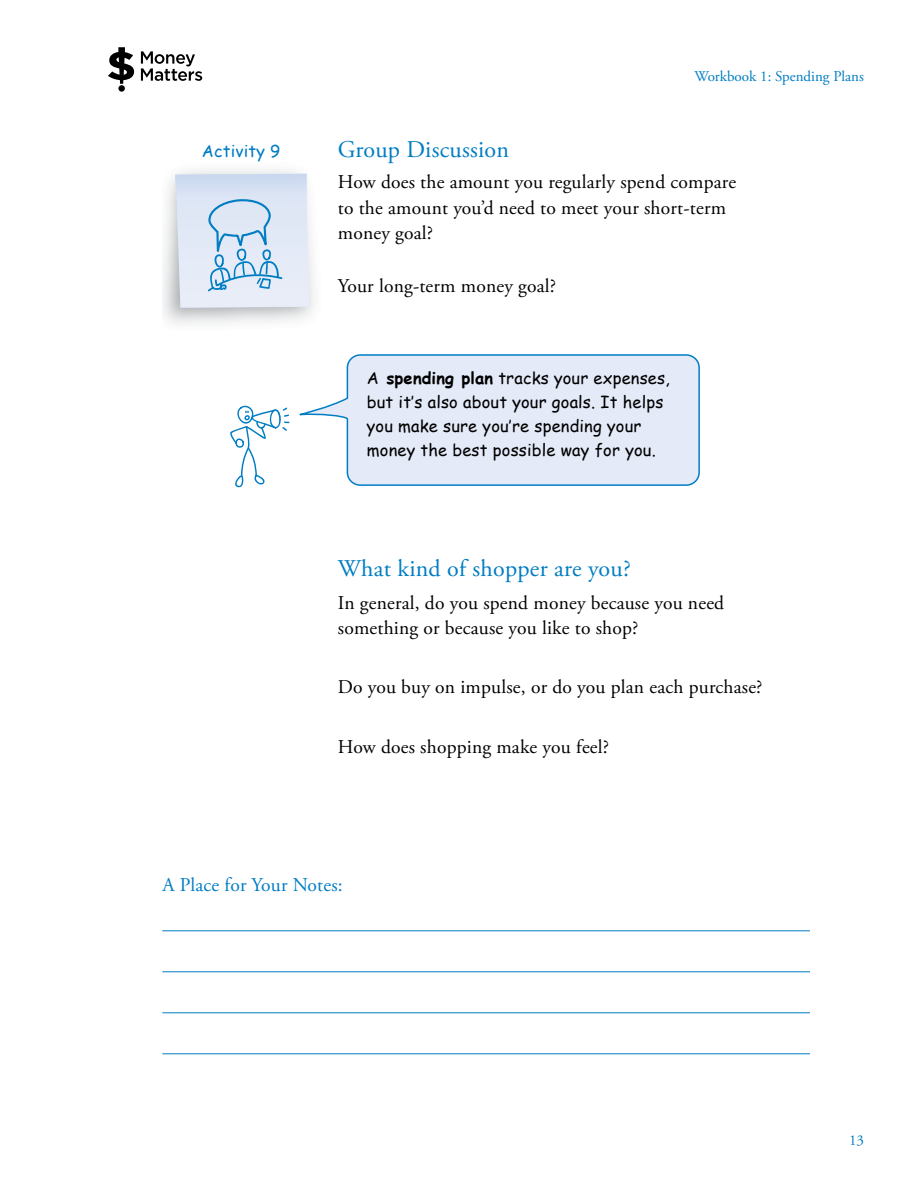
<style>
.page{position:relative;width:918px;height:1188px;background:#fff}
.page>*{position:absolute;margin:0;border:0;box-sizing:border-box;transform-origin:0 0}
.t1{font:24px "Adobe Garamond Pro";letter-spacing:.01em;color:#007dc3}
.t2{font:19.5px/25.5px "Adobe Garamond Pro";letter-spacing:.01em;color:#000}
.t3{font:19.5px "Adobe Garamond Pro";letter-spacing:.01em;color:#007dc3}
.t4{font:16.5px/24px "Comic Sans MS";letter-spacing:.01em;color:#000}
.t5{font:16.5px "Comic Sans MS";letter-spacing:.01em;color:#007dc3}
.t6{font:15px "Adobe Garamond Pro";color:#007dc3}
.s1{font-weight:700}
</style>
<div class="page">
<svg style="left:141px;top:51px;width:61px;height:30px"></svg>
<svg style="left:108px;top:47px;width:26px;height:37px"></svg>
<div style="left:118px;top:85px;width:7px;height:7px;background:#000;border-radius:50%"></div>
<svg style="left:299px;top:354px;width:401px;height:132px;background:#e0e9f6"></svg>
<svg style="left:230px;top:406px;width:59px;height:81px"></svg>
<svg style="left:175px;top:174px;width:135px;height:134px;background:#d1e0f1"></svg>
<hr style="left:162px;top:930px;width:648px;height:1px;background:#007dc3">
<hr style="left:162px;top:971px;width:648px;height:1px;background:#007dc3">
<hr style="left:162px;top:1012px;width:648px;height:1px;background:#007dc3">
<hr style="left:162px;top:1053px;width:648px;height:1px;background:#007dc3">
<p class="t5" style="left:202px;top:139px;width:80px">Activity 9</p>
<p class="t1" style="left:338px;top:135px;width:173px">Group Discussion</p>
<p class="t6" style="left:694px;top:67px;width:171px">Workbook 1: Spending Plans</p>
<p class="t2" style="left:338px;top:170px;width:400px">How does the amount you regularly spend compare to the amount you’d need to meet your short-term money goal?</p>
<p class="t2" style="left:338px;top:274px;width:220px">Your long-term money goal?</p>
<p class="t4" style="left:367px;top:366px;width:304px">A <span class="s1">spending plan</span> tracks your expenses, but it’s also about your goals. It helps you make sure you’re spending your money the best possible way for you.</p>
<p class="t1" style="left:338px;top:554px;width:294px">What kind of shopper are you?</p>
<p class="t2" style="left:338px;top:591px;width:388px">In general, do you spend money because you need something or because you like to shop?</p>
<p class="t2" style="left:338px;top:675px;width:426px">Do you buy on impulse, or do you plan each purchase?</p>
<p class="t2" style="left:338px;top:734px;width:273px">How does shopping make you feel?</p>
<p class="t3" style="left:162px;top:873px;width:182px">A Place for Your Notes:</p>
<p class="t6" style="left:849px;top:1131px;width:16px">13</p>
</div>
